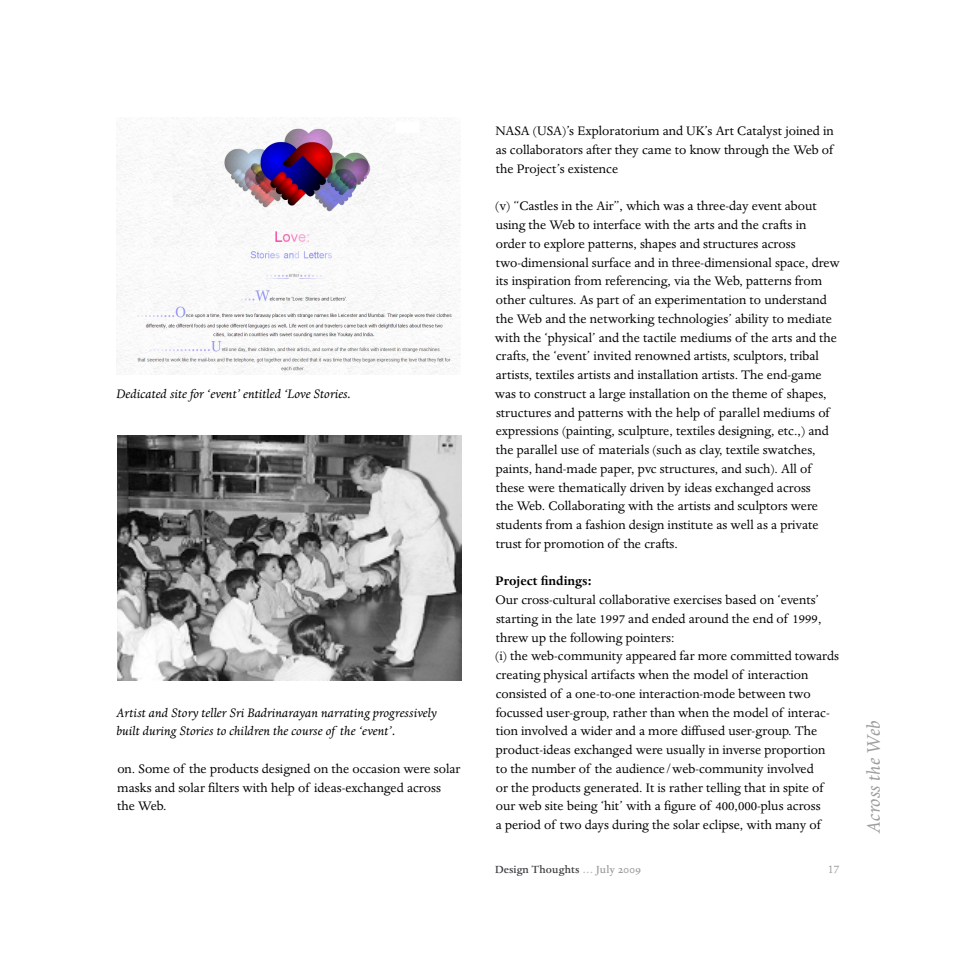
<style>
.page{position:relative;width:956px;height:956px;background:#fff}
.page>*{position:absolute;margin:0;border:0;box-sizing:border-box;transform-origin:0 0}
.t1{font:italic 21px "Dante";color:#9c9e9f}
.t2{font:14.25px/18.8px "Dante";color:#000}
.t3{font:italic 14.25px/18.8px "Dante";color:#000}
.t4{font:700 14.25px "Dante";color:#000}
.t5{font:13.5px "Dante";color:#9c9e9f}
.t6{font:500 12px "Dante";letter-spacing:.005em;color:#3e3d40}
.s1{color:#bbbdbe}
.s2{color:#9c9e9f}
.s3{font-family:"Dante MT Medium Os F";font-weight:400;color:#9c9e9f}
</style>
<div class="page">
<img style="left:117px;top:118px;width:344px;height:257px">
<img style="left:117px;top:435px;width:345px;height:245px">
<p class="t3" style="left:117px;top:385px;width:236px">Dedicated site for ‘event’ entitled ‘Love Stories.</p>
<p class="t3" style="left:117px;top:703px;width:322px">Artist and Story teller Sri Badrinarayan narrating progressively built during Stories to children the course of the ‘event’.</p>
<p class="t2" style="left:117px;top:760px;width:345px">on. Some of the products designed on the occasion were solar masks and solar filters with help of ideas-exchanged across the Web.</p>
<p class="t2" style="left:495px;top:122px;width:340px;text-align:justify">NASA (USA)’s Exploratorium and UK’s Art Catalyst joined in as collaborators after they came to know through the Web of the Project’s existence</p>
<p class="t2" style="left:495px;top:197px;width:346px">(v) “Castles in the Air”, which was a three-day event about using the Web to interface with the arts and the crafts in<br>order to explore patterns, shapes and structures across two-dimensional surface and in three-dimensional space, drew its inspiration from referencing, via the Web, patterns from other cultures. As part of an experimentation to understand the Web and the networking technologies’ ability to mediate with the ‘physical’ and the tactile mediums of the arts and the crafts, the ‘event’ invited renowned artists, sculptors, tribal artists, textiles artists and installation artists. The end-game was to construct a large installation on the theme of shapes, structures and patterns with the help of parallel mediums of expressions (painting, sculpture, textiles designing, etc.,) and the parallel use of materials (such as clay, textile swatches, paints, hand-made paper, pvc structures, and such). All of these were thematically driven by ideas exchanged across<br>the Web. Collaborating with the artists and sculptors were students from a fashion design institute as well as a private trust for promotion of the crafts.</p>
<p class="t4" style="left:496px;top:573px;width:98px">Project findings:</p>
<p class="t2" style="left:495px;top:591px;width:345px">Our cross-cultural collaborative exercises based on ‘events’ starting in the late 1997 and ended around the end of 1999, threw up the following pointers:<br>(i) the web-community appeared far more committed towards creating physical artifacts when the model of interaction consisted of a one-to-one interaction-mode between two focussed user-group, rather than when the model of interac&shy;tion involved a wider and a more diffused user-group. The product-ideas exchanged were usually in inverse proportion to the number of the audience/web-community involved<br>or the products generated. It is rather telling that in spite of our web site being ‘hit’ with a figure of 400,000-plus across<br>a period of two days during the solar eclipse, with many of</p>
<p class="t6" style="left:495px;top:863px;width:147px">Design Thoughts <span class="s1">…</span> <span class="s2">July</span> <span class="s3">2009</span></p>
<p class="t5" style="left:828px;top:862px;width:13px">17</p>
<h1 class="t1" style="left:862px;top:833px;width:114px;rotate:-90deg">Across the Web</h1>
</div>
